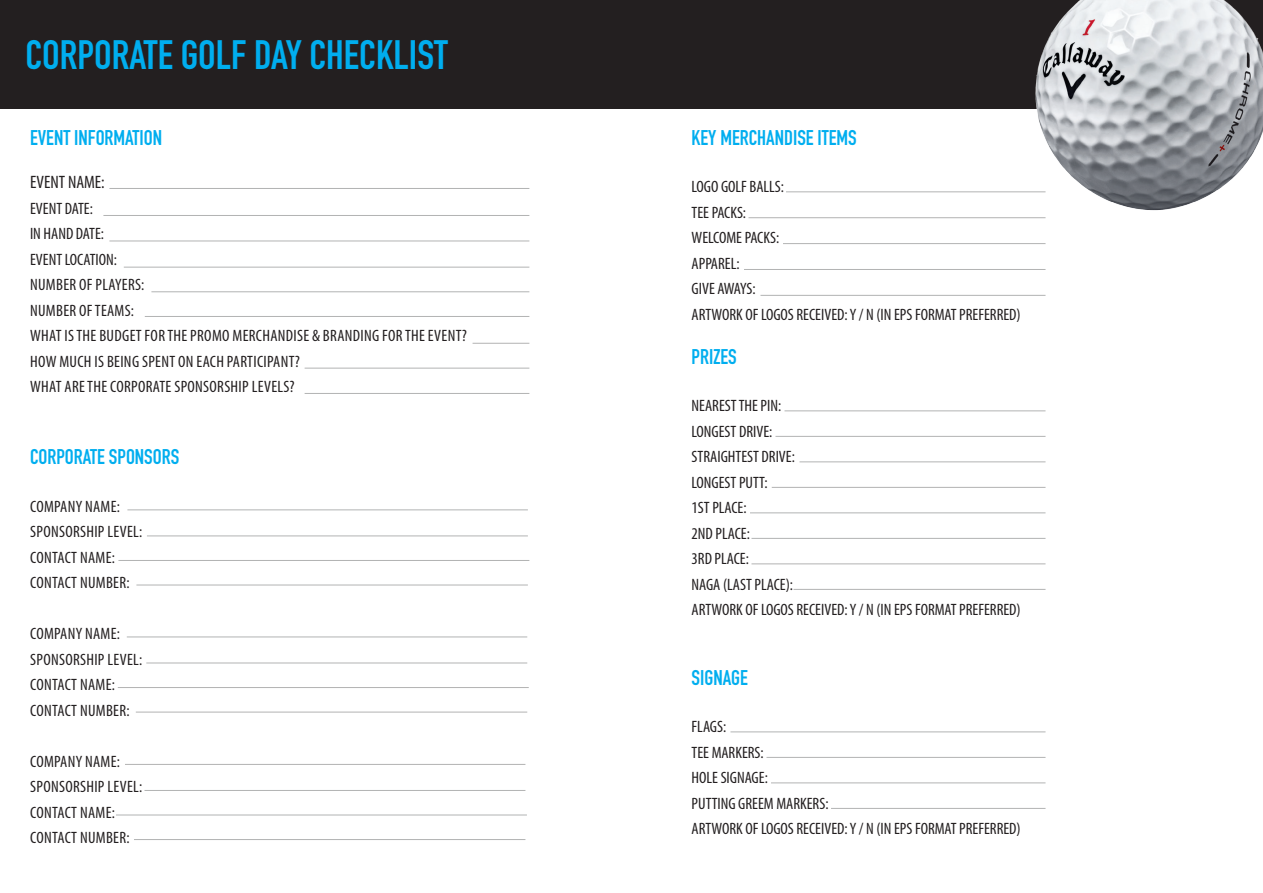
<style>
.page{position:relative;width:1263px;height:893px;background:#fff}
.page>*{position:absolute;margin:0;border:0;box-sizing:border-box;transform-origin:0 0}
.t1{font:40.5px "DIN Engschrift Std";color:#00aeef}
.t2{font:21px "DIN Engschrift Std";color:#00aeef}
.t3{font:condensed 18px "Myriad Pro";color:#231f20}
.t4{font:condensed 16.5px/25.5px "Myriad Pro";color:#231f20}
.t5{font:condensed 16.5px/25.5px "Myriad Pro";letter-spacing:.02em;color:#231f20}
</style>
<div class="page">
<div style="left:0;top:0;width:1263px;height:109px;background:#231f20"></div>
<img style="left:1029px;top:0;width:234px;height:219px">
<hr style="left:109px;top:188px;width:420px;height:1px;background:#b2b3b3">
<hr style="left:103px;top:215px;width:426px;height:1px;background:#b2b3b3">
<hr style="left:109px;top:241px;width:420px;height:1px;background:#b2b3b3">
<hr style="left:124px;top:267px;width:405px;height:1px;background:#b2b3b3">
<hr style="left:151px;top:291px;width:378px;height:1px;background:#b2b3b3">
<hr style="left:145px;top:316px;width:384px;height:1px;background:#b2b3b3">
<hr style="left:305px;top:368px;width:224px;height:1px;background:#b2b3b3">
<hr style="left:305px;top:393px;width:224px;height:1px;background:#b2b3b3">
<hr style="left:472px;top:343px;width:57px;height:1px;background:#b2b3b3">
<hr style="left:127px;top:509px;width:401px;height:1px;background:#b2b3b3">
<hr style="left:147px;top:536px;width:381px;height:1px;background:#b2b3b3">
<hr style="left:118px;top:560px;width:411px;height:1px;background:#b2b3b3">
<hr style="left:136px;top:585px;width:392px;height:1px;background:#b2b3b3">
<hr style="left:127px;top:637px;width:400px;height:1px;background:#b2b3b3">
<hr style="left:146px;top:663px;width:381px;height:1px;background:#b2b3b3">
<hr style="left:118px;top:687px;width:411px;height:1px;background:#b2b3b3">
<hr style="left:136px;top:712px;width:391px;height:1px;background:#b2b3b3">
<hr style="left:125px;top:764px;width:400px;height:1px;background:#b2b3b3">
<hr style="left:144px;top:790px;width:381px;height:1px;background:#b2b3b3">
<hr style="left:116px;top:815px;width:411px;height:1px;background:#b2b3b3">
<hr style="left:134px;top:839px;width:391px;height:1px;background:#b2b3b3">
<hr style="left:786px;top:191px;width:259px;height:1px;background:#b2b3b3">
<hr style="left:748px;top:217px;width:297px;height:1px;background:#b2b3b3">
<hr style="left:783px;top:243px;width:262px;height:1px;background:#b2b3b3">
<hr style="left:744px;top:269px;width:301px;height:1px;background:#b2b3b3">
<hr style="left:760px;top:295px;width:285px;height:1px;background:#b2b3b3">
<hr style="left:784px;top:410px;width:261px;height:1px;background:#b2b3b3">
<hr style="left:775px;top:436px;width:270px;height:1px;background:#b2b3b3">
<hr style="left:799px;top:461px;width:246px;height:1px;background:#b2b3b3">
<hr style="left:772px;top:487px;width:273px;height:1px;background:#b2b3b3">
<hr style="left:750px;top:512px;width:295px;height:1px;background:#b2b3b3">
<hr style="left:751px;top:538px;width:294px;height:1px;background:#b2b3b3">
<hr style="left:751px;top:563px;width:294px;height:1px;background:#b2b3b3">
<hr style="left:793px;top:589px;width:252px;height:1px;background:#b2b3b3">
<hr style="left:730px;top:731px;width:315px;height:1px;background:#b2b3b3">
<hr style="left:766px;top:757px;width:279px;height:1px;background:#b2b3b3">
<hr style="left:771px;top:782px;width:274px;height:1px;background:#b2b3b3">
<hr style="left:831px;top:808px;width:214px;height:1px;background:#b2b3b3">
<p class="t1" style="left:25px;top:31px;width:424px">CORPORATE GOLF DAY CHECKLIST</p>
<p class="t2" style="left:30px;top:125px;width:134px">EVENT INFORMATION</p>
<p class="t3" style="left:30px;top:171px;width:76px">EVENT NAME:</p>
<p class="t4" style="left:30px;top:195px;width:116px">EVENT DATE:<br>IN HAND DATE:<br>EVENT LOCATION:<br>NUMBER OF PLAYERS:<br>NUMBER OF TEAMS:</p>
<p class="t5" style="left:30px;top:323px;width:438px">WHAT IS THE BUDGET FOR THE PROMO MERCHANDISE &amp; BRANDING FOR THE EVENT?</p>
<p class="t5" style="left:30px;top:348px;width:271px">HOW MUCH IS BEING SPENT ON EACH PARTICIPANT?</p>
<p class="t5" style="left:30px;top:374px;width:266px">WHAT ARE THE CORPORATE SPONSORSHIP LEVELS?</p>
<p class="t2" style="left:30px;top:445px;width:151px">CORPORATE SPONSORS</p>
<p class="t5" style="left:30px;top:493px;width:91px">COMPANY NAME:</p>
<p class="t5" style="left:30px;top:519px;width:114px">SPONSORSHIP LEVEL:</p>
<p class="t5" style="left:30px;top:544px;width:101px">CONTACT NAME:<br>CONTACT NUMBER:</p>
<p class="t5" style="left:30px;top:621px;width:91px">COMPANY NAME:</p>
<p class="t5" style="left:30px;top:646px;width:114px">SPONSORSHIP LEVEL:</p>
<p class="t5" style="left:30px;top:672px;width:101px">CONTACT NAME:<br>CONTACT NUMBER:</p>
<p class="t5" style="left:30px;top:748px;width:91px">COMPANY NAME:</p>
<p class="t5" style="left:30px;top:774px;width:114px">SPONSORSHIP LEVEL:</p>
<p class="t5" style="left:30px;top:799px;width:101px">CONTACT NAME:<br>CONTACT NUMBER:</p>
<p class="t2" style="left:692px;top:125px;width:167px">KEY MERCHANDISE ITEMS</p>
<p class="t4" style="left:692px;top:174px;width:94px">LOGO GOLF BALLS:<br>TEE PACKS:</p>
<p class="t4" style="left:692px;top:225px;width:331px">WELCOME PACKS:<br>APPAREL:<br>GIVE AWAYS:<br>ARTWORK OF LOGOS RECEIVED: Y / N (IN EPS FORMAT PREFERRED)</p>
<p class="t2" style="left:692px;top:344px;width:47px">PRIZES</p>
<p class="t4" style="left:692px;top:393px;width:91px">NEAREST THE PIN:<br>LONGEST DRIVE:</p>
<p class="t4" style="left:692px;top:444px;width:331px">STRAIGHTEST DRIVE:<br>LONGEST PUTT:<br>1ST PLACE:<br>2ND PLACE:<br>3RD PLACE:<br>NAGA (LAST PLACE):<br>ARTWORK OF LOGOS RECEIVED: Y / N (IN EPS FORMAT PREFERRED)</p>
<p class="t2" style="left:692px;top:665px;width:58px">SIGNAGE</p>
<p class="t4" style="left:692px;top:714px;width:74px">FLAGS:<br>TEE MARKERS:</p>
<p class="t4" style="left:692px;top:765px;width:331px">HOLE SIGNAGE:<br>PUTTING GREEM MARKERS:<br>ARTWORK OF LOGOS RECEIVED: Y / N (IN EPS FORMAT PREFERRED)</p>
</div>
